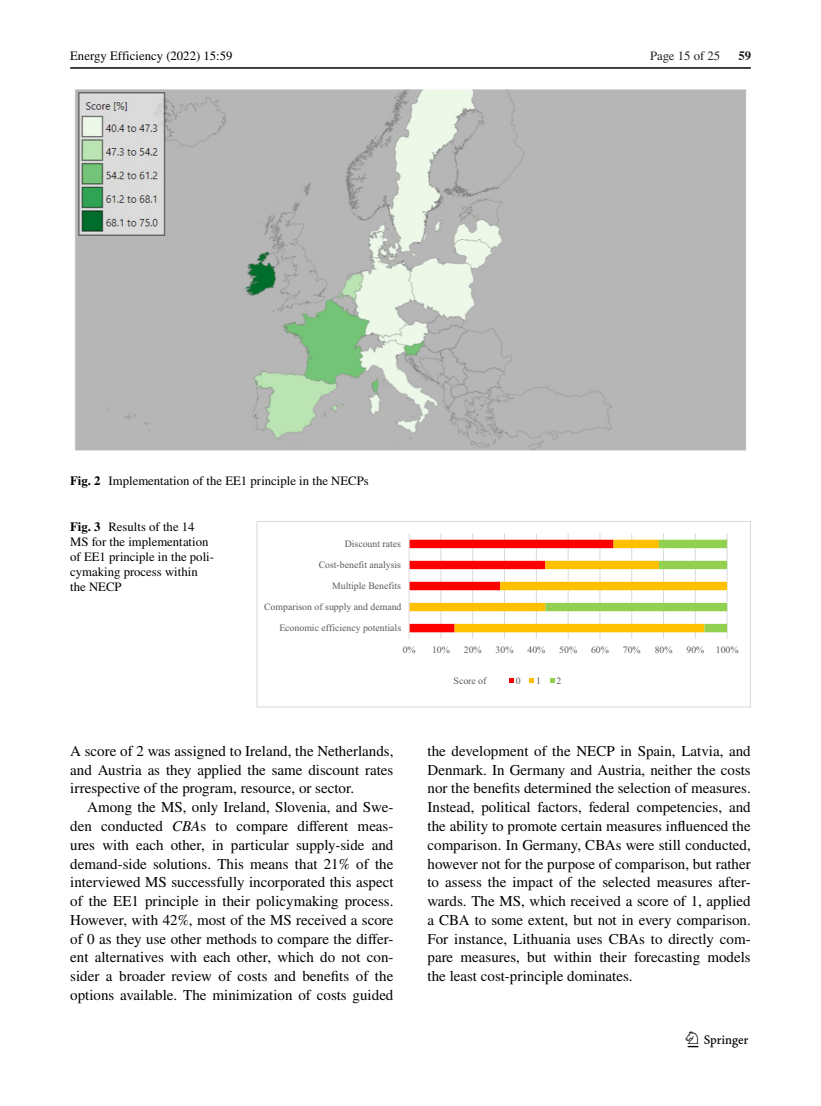
<style>
.page{position:relative;width:821px;height:1106px;background:#fff}
.page>*{position:absolute;margin:0;border:0;box-sizing:border-box;transform-origin:0 0}
.t1{font:22.5px "Springnew Regular 3";color:#000}
.t2{font:15px/18.8px "STIX Regular 3";color:#000;text-align:justify}
.t3{font:12.75px/15px "STIX Regular 3";color:#000}
.t4{font:12.75px "STIX Regular 2";color:#000}
.t5{font:12.75px "STIX Regular 2";letter-spacing:-.005em;color:#231f20}
.t6{font:12.75px "STIX Bold 2";color:#231f20}
.t7{font:9.75px "Times New Roman PSMT2";color:#595959}
.s1{font-family:"STIX";font-weight:700}
.s2{font-family:"STIX";font-style:italic}
</style>
<div class="page">
<hr style="left:70px;top:67px;width:680px;height:2px;background:#000">
<img style="left:74px;top:89px;width:672px;height:361px">
<hr style="left:440px;top:533px;width:1px;height:105px;background:#d9d9d9">
<hr style="left:472px;top:533px;width:1px;height:105px;background:#d9d9d9">
<hr style="left:504px;top:533px;width:1px;height:105px;background:#d9d9d9">
<hr style="left:536px;top:533px;width:1px;height:105px;background:#d9d9d9">
<hr style="left:568px;top:533px;width:1px;height:105px;background:#d9d9d9">
<hr style="left:599px;top:533px;width:1px;height:105px;background:#d9d9d9">
<hr style="left:631px;top:533px;width:1px;height:105px;background:#d9d9d9">
<hr style="left:663px;top:533px;width:1px;height:105px;background:#d9d9d9">
<hr style="left:695px;top:533px;width:1px;height:105px;background:#d9d9d9">
<hr style="left:726px;top:533px;width:1px;height:105px;background:#d9d9d9">
<svg style="left:410px;top:539px;width:317px;height:93px"></svg>
<hr style="left:409px;top:533px;width:1px;height:105px;background:#d9d9d9">
<svg style="left:509px;top:678px;width:5px;height:5px"></svg>
<svg style="left:529px;top:678px;width:5px;height:5px"></svg>
<svg style="left:550px;top:678px;width:4px;height:5px"></svg>
<div style="left:256px;top:521px;width:494px;height:186px;border:1px solid #d9d9d9"></div>
<p class="t4" style="left:70px;top:47px;width:164px">Energy Efficiency (2022) 15:59</p>
<p class="t3" style="left:70px;top:474px;width:300px"><span class="s1">Fig. 2</span> Implementation of the EE1 principle in the NECPs</p>
<p class="t3" style="left:70px;top:519px;width:145px"><span class="s1">Fig. 3</span> Results of the 14<br>MS for the implementation of EE1 principle in the poli&shy;cymaking process within the NECP</p>
<p class="t7" style="left:345px;top:540px;width:58px">Discount rates</p>
<p class="t7" style="left:319px;top:561px;width:84px">Cost-benefit analysis</p>
<p class="t7" style="left:332px;top:582px;width:70px">Multiple Benefits</p>
<p class="t7" style="left:264px;top:603px;width:139px">Comparison of supply and demand</p>
<p class="t7" style="left:279px;top:624px;width:123px">Economic efficiency potentials</p>
<p class="t5" style="left:650px;top:47px;width:72px">Page 15 of 25</p>
<p class="t6" style="left:738px;top:48px;width:14px">59</p>
<p class="t7" style="left:403px;top:646px;width:15px">0%</p>
<p class="t7" style="left:432px;top:646px;width:19px">10%</p>
<p class="t7" style="left:464px;top:646px;width:19px">20%</p>
<p class="t7" style="left:495px;top:646px;width:19px">30%</p>
<p class="t7" style="left:527px;top:646px;width:19px">40%</p>
<p class="t7" style="left:559px;top:646px;width:19px">50%</p>
<p class="t7" style="left:591px;top:646px;width:19px">60%</p>
<p class="t7" style="left:623px;top:646px;width:19px">70%</p>
<p class="t7" style="left:654px;top:646px;width:19px">80%</p>
<p class="t7" style="left:686px;top:646px;width:54px">90% 100%</p>
<p class="t2" style="left:70px;top:742px;width:325px">A score of 2 was assigned to Ireland, the Netherlands, and Austria as they applied the same discount rates irrespective of the program, resource, or sector.</p>
<p class="t2" style="left:70px;top:798px;width:325px;text-indent:17px">Among the MS, only Ireland, Slovenia, and Swe&shy;den conducted <span class="s2">CBA</span>s to compare different meas&shy;ures with each other, in particular supply-side and demand-side solutions. This means that 21% of the interviewed MS successfully incorporated this aspect of the EE1 principle in their policymaking process.<br>However, with 42%, most of the MS received a score of 0 as they use other methods to compare the differ&shy;ent alternatives with each other, which do not con&shy;sider a broader review of costs and benefits of the options available. The minimization of costs guided</p>
<p class="t7" style="left:453px;top:677px;width:34px">Score of</p>
<p class="t7" style="left:516px;top:677px;width:6px">0</p>
<p class="t7" style="left:536px;top:677px;width:6px">1</p>
<p class="t7" style="left:556px;top:677px;width:6px">2</p>
<p class="t2" style="left:427px;top:742px;width:325px">the development of the NECP in Spain, Latvia, and Denmark. In Germany and Austria, neither the costs nor the benefits determined the selection of measures.<br>Instead, political factors, federal competencies, and the ability to promote certain measures influenced the comparison. In Germany, CBAs were still conducted, however not for the purpose of comparison, but rather to assess the impact of the selected measures after&shy;wards. The MS, which received a score of 1, applied a CBA to some extent, but not in every comparison.<br>For instance, Lithuania uses CBAs to directly com&shy;pare measures, but within their forecasting models the least cost-principle dominates.</p>
<h1 class="t1" style="left:687px;top:1031px;width:62px">1 3</h1>
</div>
